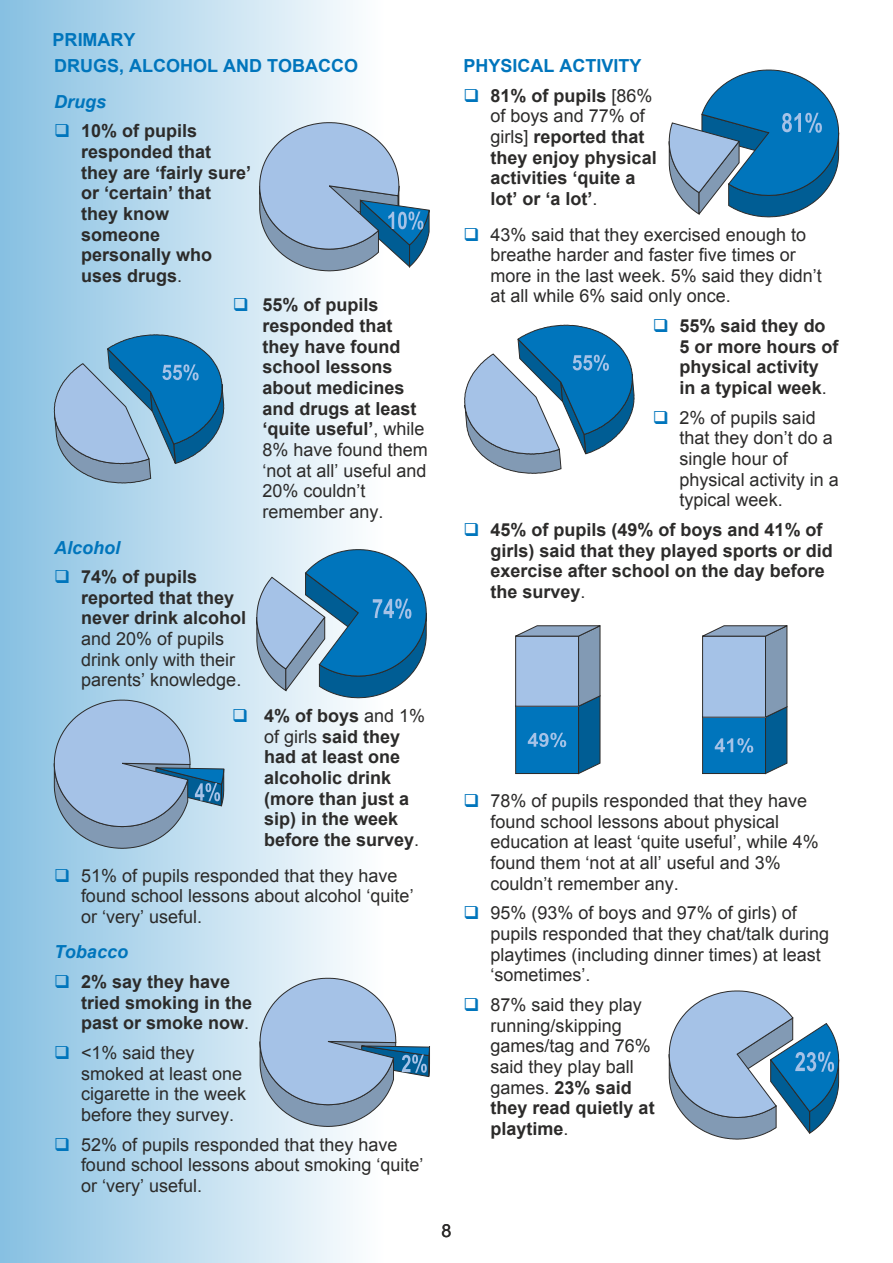
<style>
.page{position:relative;width:893px;height:1263px;background:#fff}
.page>*{position:absolute;margin:0;border:0;box-sizing:border-box;transform-origin:0 0}
.t1{font:18px/20.7px "Arial";color:#2c2b2a}
.t2{font:700 18px/20.7px "Arial";color:#2c2b2a}
.t3{font:700 18px "Arial";color:#0075bc}
.t4{font:italic 700 18px "Arial";color:#0075bc}
.s1{color:#0075bc}
.s2{font-weight:400}
.s3{font-weight:700}
</style>
<div class="page">
<img style="left:0;top:0;width:364px;height:1263px">
<svg style="left:259px;top:122px;width:158px;height:149px"></svg>
<svg style="left:6px;top:0;width:146px;height:484px"></svg>
<svg style="left:54px;top:334px;width:170px;height:149px"></svg>
<svg style="left:256px;top:549px;width:171px;height:149px"></svg>
<svg style="left:54px;top:699px;width:170px;height:150px"></svg>
<svg style="left:259px;top:977px;width:171px;height:150px"></svg>
<svg style="left:668px;top:69px;width:171px;height:149px"></svg>
<svg style="left:417px;top:208px;width:128px;height:266px"></svg>
<svg style="left:464px;top:324px;width:171px;height:149px"></svg>
<svg style="left:668px;top:990px;width:171px;height:150px"></svg>
<svg style="left:515px;top:625px;width:86px;height:149px"></svg>
<svg style="left:702px;top:625px;width:86px;height:149px"></svg>
<p class="t3" style="left:53px;top:33px;width:84px">PRIMARY</p>
<p class="t3" style="left:54px;top:59px;width:306px">DRUGS, ALCOHOL AND TOBACCO</p>
<p class="t4" style="left:54px;top:95px;width:54px">Drugs</p>
<p class="t2" style="left:81px;top:122px;width:172px;text-indent:-27px"><span class="s1">❑</span> 10% of pupils responded that they are ‘fairly sure’ or ‘certain’ that they know someone personally who uses drugs<span class="s2">.</span></p>
<p class="t2" style="left:262px;top:296px;width:167px;text-indent:-30px"><span class="s1">❑</span> 55% of pupils responded that they have found school lessons about medicines and drugs at least ‘quite useful’<span class="s2">, while<br>8% have found them ‘not at all’ useful and<br>20% couldn’t remember any.</span></p>
<p class="t4" style="left:54px;top:540px;width:68px">Alcohol</p>
<p class="t2" style="left:81px;top:568px;width:167px;text-indent:-27px"><span class="s1">❑</span> 74% of pupils reported that they never drink alcohol</p>
<p class="t1" style="left:81px;top:630px;width:162px">and 20% of pupils drink only with their parents’ knowledge.</p>
<p class="t2" style="left:264px;top:707px;width:163px;text-indent:-32px"><span class="s1">❑</span> 4% of boys <span class="s2">and 1% of girls</span> said they had at least one alcoholic drink (more than just a sip) in the week before the survey<span class="s2">.</span></p>
<p class="t1" style="left:81px;top:866px;width:334px;text-indent:-27px"><span class="s1">❑</span> 51% of pupils responded that they have found school lessons about alcohol ‘quite’ or ‘very’ useful.</p>
<p class="t4" style="left:54px;top:945px;width:76px">Tobacco</p>
<p class="t2" style="left:81px;top:973px;width:172px;text-indent:-27px"><span class="s1">❑</span> 2% say they have tried smoking in the past or smoke now<span class="s2">.</span></p>
<p class="t1" style="left:81px;top:1044px;width:167px;text-indent:-27px"><span class="s1">❑</span> &lt;1% said they smoked at least one cigarette in the week before they survey.</p>
<p class="t1" style="left:81px;top:1135px;width:344px;text-indent:-27px"><span class="s1">❑</span> 52% of pupils responded that they have found school lessons about smoking ‘quite’ or ‘very’ useful.</p>
<p class="t3" style="left:463px;top:59px;width:179px">PHYSICAL ACTIVITY</p>
<p class="t2" style="left:490px;top:87px;width:168px;text-indent:-27px"><span class="s1">❑</span> 81% of pupils <span class="s2">[86% of boys and 77% of girls]</span> reported that they enjoy physical activities ‘quite a lot’ or ‘a lot’<span class="s2">.</span></p>
<p class="t1" style="left:490px;top:225px;width:333px;text-indent:-27px"><span class="s1">❑</span> 43% said that they exercised enough to breathe harder and faster five times or more in the last week. 5% said they didn’t at all while 6% said only once.</p>
<p class="t2" style="left:679px;top:317px;width:161px;text-indent:-27px"><span class="s1">❑</span> 55% said they do<br>5 or more hours of physical activity in a typical week<span class="s2">.</span></p>
<p class="t1" style="left:679px;top:409px;width:161px;text-indent:-27px"><span class="s1">❑</span> 2% of pupils said that they don’t do a single hour of physical activity in a typical week.</p>
<p class="t2" style="left:490px;top:521px;width:344px;text-indent:-27px"><span class="s1">❑</span> 45% of pupils (49% of boys and 41% of girls) said that they played sports or did exercise after school on the day before the survey<span class="s2">.</span></p>
<p class="t1" style="left:490px;top:792px;width:330px;text-indent:-27px"><span class="s1">❑</span> 78% of pupils responded that they have found school lessons about physical education at least ‘quite useful’, while 4% found them ‘not at all’ useful and 3% couldn’t remember any.</p>
<p class="t1" style="left:490px;top:904px;width:340px;text-indent:-27px"><span class="s1">❑</span> 95% (93% of boys and 97% of girls) of pupils responded that they chat/talk during playtimes (including dinner times) at least ‘sometimes’.</p>
<p class="t1" style="left:490px;top:996px;width:166px;text-indent:-27px"><span class="s1">❑</span> 87% said they play running/skipping games/tag and 76% said they play ball games. <span class="s3">23% said they read quietly at playtime</span>.</p>
<p class="t1" style="left:441px;top:1222px;width:12px">8</p>
</div>
